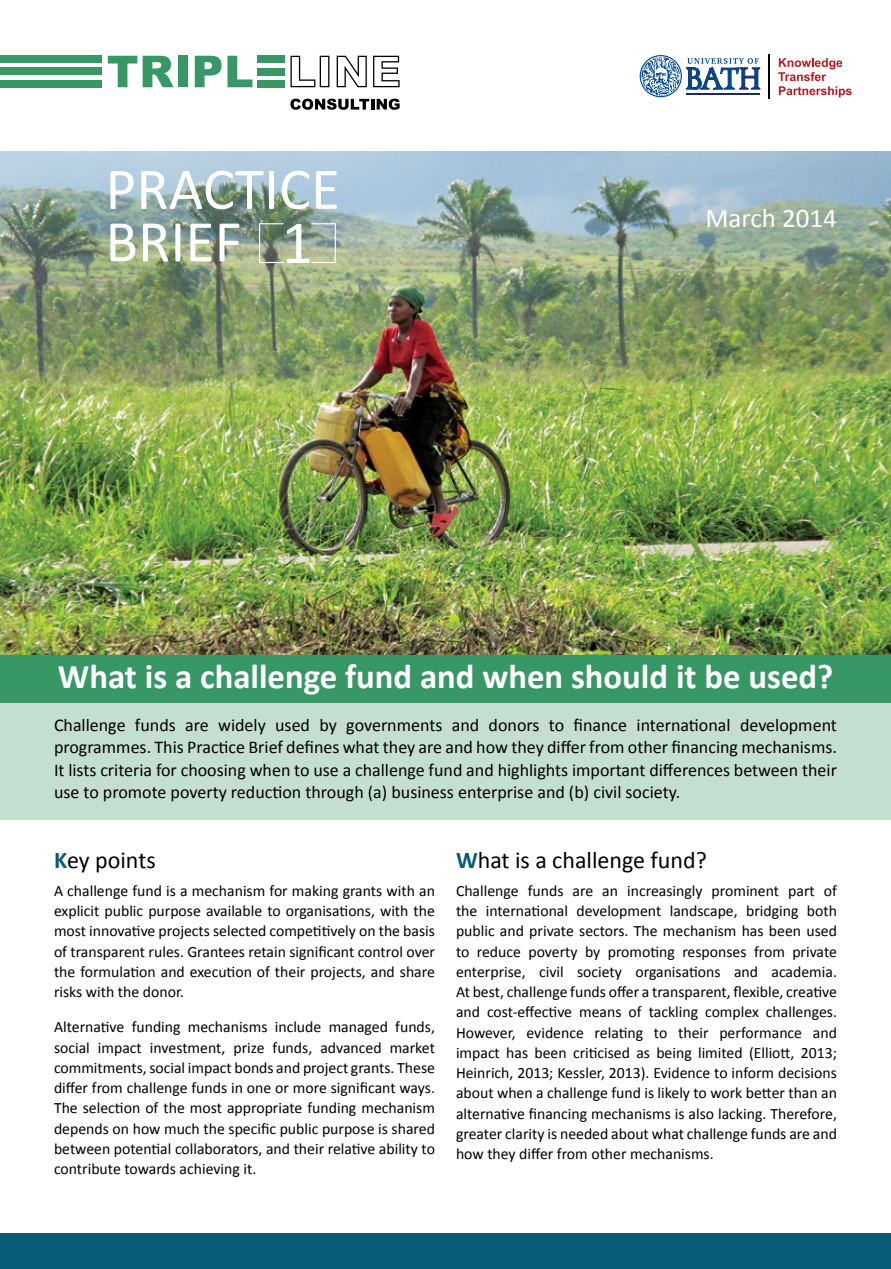
<style>
.page{position:relative;width:891px;height:1269px;background:#fff}
.page>*{position:absolute;margin:0;border:0;box-sizing:border-box;transform-origin:0 0}
.t1{font:61.5px "Calibri";color:#fff}
.t2{font:700 34.8px "Calibri";color:#fff}
.t3{font:27px "Calibri";color:#fff}
.t4{font:24px "Calibri";color:#000}
.t5{font:18px/22.5px "Calibri";color:#000;text-align:justify}
.t6{font:15.75px/20.2px "Calibri";color:#000;text-align:justify}
.s1{font-weight:700;color:#085c76}
</style>
<div class="page">
<div style="left:0;top:1234px;width:891px;height:35px;background:#085c76"></div>
<div style="left:0;top:646px;width:891px;height:174px;background:#c4dfd0"></div>
<div style="left:0;top:646px;width:891px;height:57px;background:#379765"></div>
<img style="left:0;top:152px;width:891px;height:503px">
<div style="left:1px;top:56px;width:101px;height:7px;background:#379765"></div>
<div style="left:1px;top:80px;width:101px;height:7px;background:#379765"></div>
<div style="left:1px;top:68px;width:101px;height:7px;background:#379765"></div>
<svg style="left:108px;top:56px;width:29px;height:31px"></svg>
<svg style="left:143px;top:56px;width:31px;height:31px"></svg>
<div style="left:178px;top:56px;width:10px;height:31px;background:#379765"></div>
<svg style="left:195px;top:56px;width:27px;height:31px"></svg>
<svg style="left:228px;top:56px;width:24px;height:31px"></svg>
<div style="left:258px;top:56px;width:27px;height:7px;background:#379765"></div>
<div style="left:258px;top:80px;width:27px;height:7px;background:#379765"></div>
<div style="left:258px;top:68px;width:27px;height:7px;background:#379765"></div>
<svg style="left:290px;top:56px;width:39px;height:31px"></svg>
<svg style="left:337px;top:56px;width:30px;height:31px"></svg>
<svg style="left:373px;top:56px;width:27px;height:31px"></svg>
<svg style="left:290px;top:99px;width:110px;height:11px"></svg>
<svg style="left:640px;top:55px;width:120px;height:42px"></svg>
<hr style="left:687px;top:93px;width:73px;height:2px;background:#182a64">
<svg style="left:778px;top:58px;width:74px;height:39px"></svg>
<hr style="left:769px;top:55px;width:1px;height:44px;background:#000">
<svg style="left:110px;top:171px;width:24px;height:38px"></svg>
<svg style="left:141px;top:171px;width:133px;height:38px"></svg>
<svg style="left:282px;top:171px;width:27px;height:38px"></svg>
<svg style="left:316px;top:171px;width:21px;height:38px"></svg>
<svg style="left:110px;top:224px;width:25px;height:37px"></svg>
<svg style="left:143px;top:224px;width:25px;height:38px"></svg>
<svg style="left:175px;top:223px;width:5px;height:39px"></svg>
<svg style="left:190px;top:224px;width:21px;height:37px"></svg>
<svg style="left:220px;top:224px;width:19px;height:38px"></svg>
<svg style="left:258px;top:223px;width:78px;height:41px;background:#94a48e"></svg>
<h1 class="t1" style="left:282px;top:204px;width:33px">1</h1>
<h3 class="t3" style="left:706px;top:201px;width:133px">March 2014</h3>
<h2 class="t2" style="left:58px;top:654px;width:777px">What is a challenge fund and when should it be used?</h2>
<p class="t5" style="left:54px;top:713px;width:785px">Challenge funds are widely used by governments and donors to finance international development programmes. This Practice Brief defines what they are and how they differ from other financing mechanisms.<br>It lists criteria for choosing when to use a challenge fund and highlights important differences between their use to promote poverty reduction through (a) business enterprise and (b) civil society.</p>
<h3 class="t4" style="left:54px;top:845px;width:103px"><span class="s1">K</span>ey points</h3>
<p class="t6" style="left:54px;top:881px;width:383px">A challenge fund is a mechanism for making grants with an explicit public purpose available to organisations, with the most innovative projects selected competitively on the basis of transparent rules. Grantees retain significant control over the formulation and execution of their projects, and share risks with the donor.</p>
<p class="t6" style="left:54px;top:1017px;width:383px">Alternative funding mechanisms include managed funds, social impact investment, prize funds, advanced market commitments, social impact bonds and project grants. These differ from challenge funds in one or more significant ways.<br>The selection of the most appropriate funding mechanism depends on how much the specific public purpose is shared between potential collaborators, and their relative ability to contribute towards achieving it.</p>
<h3 class="t4" style="left:456px;top:845px;width:252px"><span class="s1">W</span>hat is a challenge fund?</h3>
<p class="t6" style="left:456px;top:881px;width:383px">Challenge funds are an increasingly prominent part of the international development landscape, bridging both public and private sectors. The mechanism has been used to reduce poverty by promoting responses from private enterprise, civil society organisations and academia.<br>At best, challenge funds offer a transparent, flexible, creative and cost-effective means of tackling complex challenges.<br>However, evidence relating to their performance and impact has been criticised as being limited (Elliott, 2013; Heinrich, 2013; Kessler, 2013). Evidence to inform decisions about when a challenge fund is likely to work better than an alternative financing mechanisms is also lacking. Therefore, greater clarity is needed about what challenge funds are and how they differ from other mechanisms.</p>
</div>
